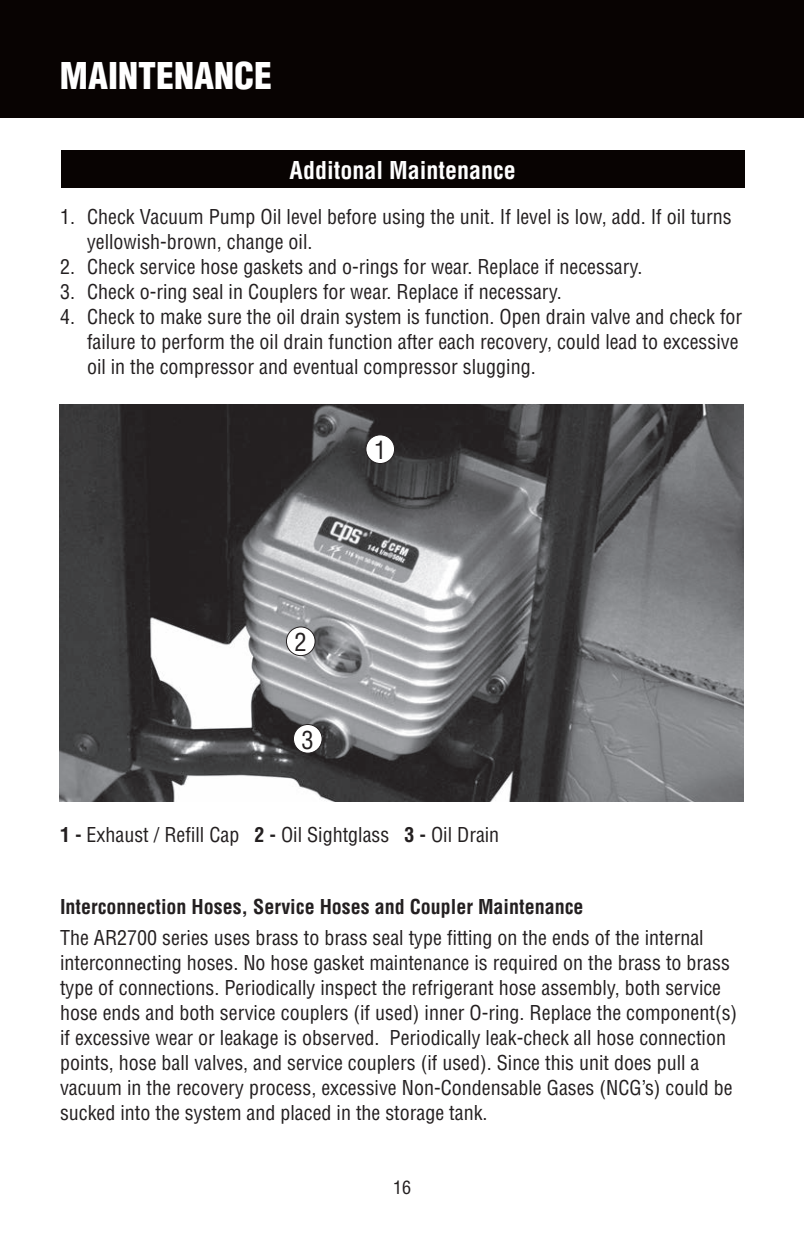
<style>
.page{position:relative;width:804px;height:1236px;background:#fff}
.page>*{position:absolute;margin:0;border:0;box-sizing:border-box;transform-origin:0 0}
.t1{font:900 condensed 36px "Helvetica";color:#fff}
.t2{font:condensed 24.4px "Helvetica";color:#231f20}
.t3{font:700 condensed 24px "Helvetica";color:#fff}
.t4{font:condensed 20px/25px "Helvetica";color:#231f20}
.t5{font:700 condensed 20px "Helvetica";color:#231f20}
.t6{font:condensed 18px "Helvetica";color:#231f20}
.s1{font-weight:700}
</style>
<div class="page">
<div style="left:0;top:0;width:804px;height:118px;background:#080302"></div>
<div style="left:61px;top:150px;width:684px;height:38px;background:#080302"></div>
<img style="left:60px;top:405px;width:684px;height:396px">
<div style="left:366px;top:435px;width:29px;height:29px;background:#fff;border-radius:50%"></div>
<div style="left:365px;top:434px;width:30px;height:30px;border:1px solid #231f20;border-radius:50%"></div>
<div style="left:286px;top:627px;width:29px;height:29px;background:#fff;border-radius:50%"></div>
<div style="left:286px;top:627px;width:30px;height:29px;border:1px solid #231f20;border-radius:50%"></div>
<div style="left:293px;top:724px;width:29px;height:29px;background:#fff;border-radius:50%"></div>
<div style="left:293px;top:724px;width:30px;height:30px;border:1px solid #231f20;border-radius:50%"></div>
<h1 class="t1" style="left:60px;top:53px;width:214px">MAINTENANCE</h1>
<p class="t3" style="left:290px;top:155px;width:228px">Additonal Maintenance</p>
<p class="t4" style="left:87px;top:204px;width:646px;text-indent:-27px">1. Check Vacuum Pump Oil level before using the unit. If level is low, add. If oil turns yellowish-brown, change oil.</p>
<p class="t4" style="left:60px;top:254px;width:584px">2. Check service hose gaskets and o-rings for wear. Replace if necessary.</p>
<p class="t4" style="left:60px;top:279px;width:503px">3. Check o-ring seal in Couplers for wear. Replace if necessary.</p>
<p class="t4" style="left:87px;top:304px;width:657px;text-indent:-27px">4. Check to make sure the oil drain system is function. Open drain valve and check for failure to perform the oil drain function after each recovery, could lead to excessive oil in the compressor and eventual compressor slugging.</p>
<p class="t2" style="left:374px;top:435px;width:14px">1</p>
<p class="t2" style="left:295px;top:627px;width:14px">2</p>
<p class="t2" style="left:302px;top:724px;width:14px">3</p>
<p class="t4" style="left:60px;top:823px;width:441px"><span class="s1">1 -</span> Exhaust / Refill Cap <span class="s1">2 -</span> Oil Sightglass <span class="s1">3 -</span> Oil Drain</p>
<p class="t5" style="left:60px;top:895px;width:525px">Interconnection Hoses, Service Hoses and Coupler Maintenance</p>
<p class="t4" style="left:60px;top:926px;width:679px">The AR2700 series uses brass to brass seal type fitting on the ends of the internal interconnecting hoses. No hose gasket maintenance is required on the brass to brass type of connections. Periodically inspect the refrigerant hose assembly, both service hose ends and both service couplers (if used) inner O-ring. Replace the component(s) if excessive wear or leakage is observed. Periodically leak-check all hose connection points, hose ball valves, and service couplers (if used). Since this unit does pull a vacuum in the recovery process, excessive Non-Condensable Gases (NCG’s) could be sucked into the system and placed in the storage tank.</p>
<p class="t6" style="left:393px;top:1176px;width:19px">16</p>
</div>
